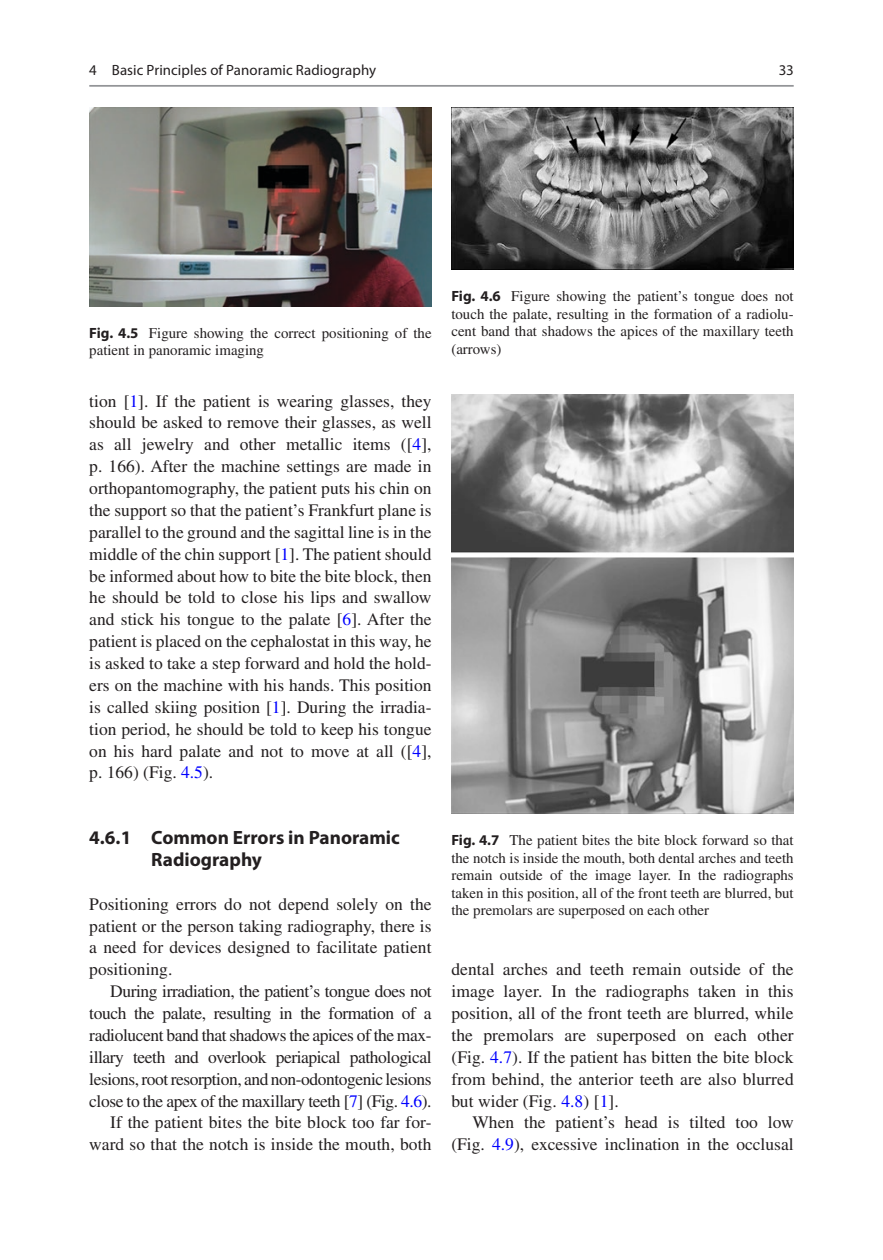
<style>
.page{position:relative;width:883px;height:1260px;background:#fff}
.page>*{position:absolute;margin:0;border:0;box-sizing:border-box;transform-origin:0 0}
._2_hd{font:700 19.25px/21.9px "Myriad Pro";color:#231f20}
.Text_flush{font:17.5px/21.9px "Times LT Std";color:#231f20;text-align:justify}
.Text{font:17.5px/21.9px "Times LT Std";color:#231f20;text-align:justify}
.t1{font:14.88px/17.5px "Times LT Std";color:#231f20;text-align:justify}
.t2{font:14.88px "Myriad Pro";letter-spacing:.005em;color:#231f20}
.s1{font-family:"Myriad Pro";font-weight:700}
.s2{color:#00f}
</style>
<div class="page">
<img style="left:90px;top:107px;width:341px;height:200px">
<img style="left:452px;top:107px;width:341px;height:163px">
<img style="left:452px;top:395px;width:341px;height:419px">
<hr style="left:89px;top:85px;width:705px;height:2px;background:#939598">
<p class="t2" style="left:89px;top:61px;width:288px">4 Basic Principles of Panoramic Radiography</p>
<p class="t2" style="left:779px;top:61px;width:16px">33</p>
<p class="t1" style="left:89px;top:324px;width:344px"><span class="s1">Fig. 4.5</span> Figure showing the correct positioning of the patient in panoramic imaging</p>
<p class="Text_flush" style="left:89px;top:390px;width:344px">tion [<span class="s2">1</span>]. If the patient is wearing glasses, they should be asked to remove their glasses, as well as all jewelry and other metallic items ([<span class="s2">4</span>], p. 166). After the machine settings are made in orthopantomography, the patient puts his chin on the support so that the patient’s Frankfurt plane is parallel to the ground and the sagittal line is in the middle of the chin support [<span class="s2">1</span>]. The patient should be informed about how to bite the bite block, then he should be told to close his lips and swallow and stick his tongue to the palate [<span class="s2">6</span>]. After the patient is placed on the cephalostat in this way, he is asked to take a step forward and hold the hold&shy;ers on the machine with his hands. This position is called skiing position [<span class="s2">1</span>]. During the irradia&shy;tion period, he should be told to keep his tongue on his hard palate and not to move at all ([<span class="s2">4</span>], p. 166) (Fig. <span class="s2">4.5</span>).</p>
<h3 class="_2_hd" style="left:151px;top:826px;width:250px;text-indent:-62px">4.6.1 Common Errors in Panoramic<br>Radiography</h3>
<p class="Text_flush" style="left:89px;top:893px;width:344px">Positioning errors do not depend solely on the patient or the person taking radiography, there is a need for devices designed to facilitate patient positioning.</p>
<p class="Text" style="left:89px;top:980px;width:344px;text-indent:21px">During irradiation, the patient’s tongue does not touch the palate, resulting in the formation of a radiolucent band that shadows the apices of the max&shy;illary teeth and overlook periapical pathological lesions, root resorption, and non-odontogenic lesions close to the apex of the maxillary teeth [<span class="s2">7</span>] (Fig. <span class="s2">4.6</span>).</p>
<p class="Text" style="left:89px;top:1112px;width:344px;text-align:right">If the patient bites the bite block too far for&shy;ward so that the notch is inside the mouth, both</p>
<p class="t1" style="left:451px;top:287px;width:344px"><span class="s1">Fig. 4.6</span> Figure showing the patient’s tongue does not touch the palate, resulting in the formation of a radiolu&shy;cent band that shadows the apices of the maxillary teeth (arrows)</p>
<p class="t1" style="left:451px;top:831px;width:344px"><span class="s1">Fig. 4.7</span> The patient bites the bite block forward so that the notch is inside the mouth, both dental arches and teeth remain outside of the image layer. In the radiographs taken in this position, all of the front teeth are blurred, but the premolars are superposed on each other</p>
<p class="Text" style="left:451px;top:958px;width:344px">dental arches and teeth remain outside of the image layer. In the radiographs taken in this position, all of the front teeth are blurred, while the premolars are superposed on each other (Fig. <span class="s2">4.7</span>). If the patient has bitten the bite block from behind, the anterior teeth are also blurred but wider (Fig. <span class="s2">4.8</span>) [<span class="s2">1</span>].</p>
<p class="Text" style="left:451px;top:1112px;width:344px;text-align:right">When the patient’s head is tilted too low (Fig. <span class="s2">4.9</span>), excessive inclination in the occlusal</p>
</div>
